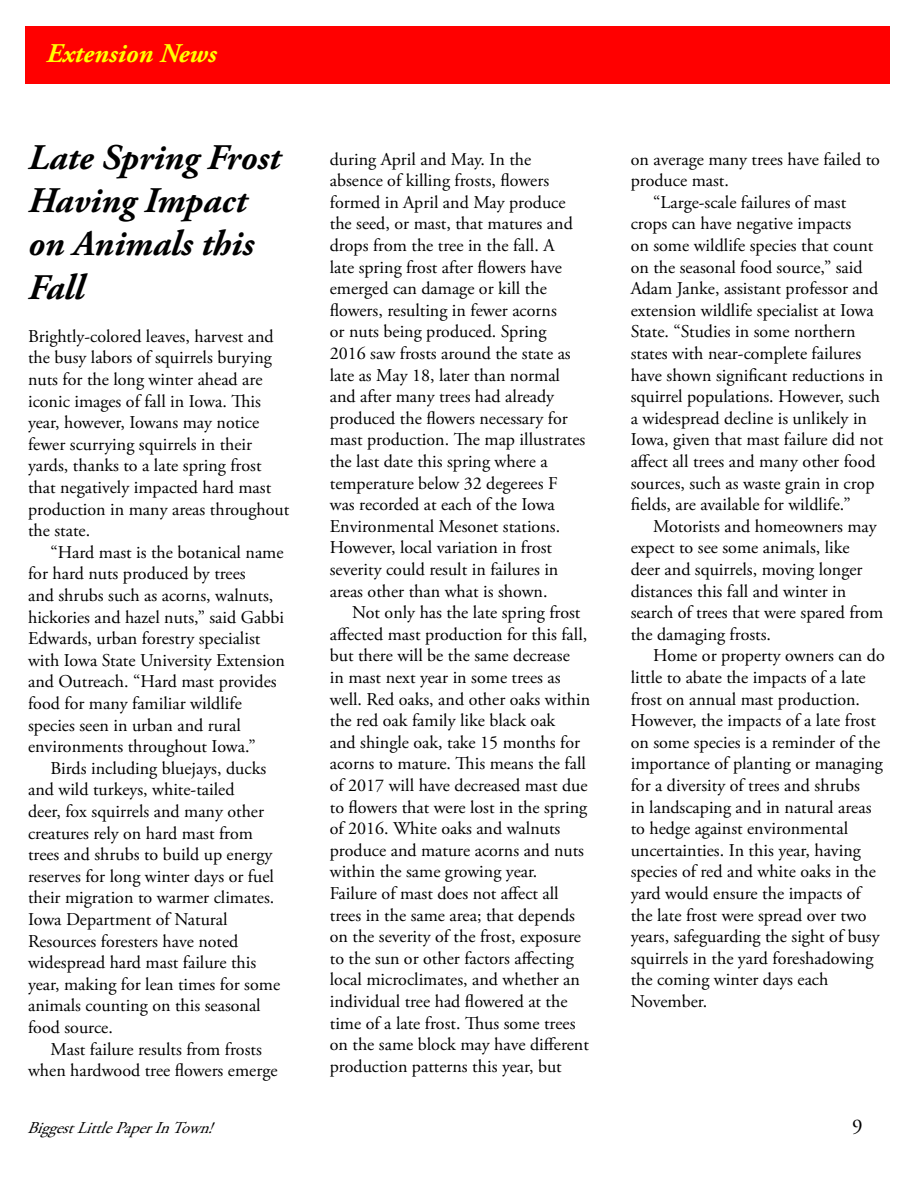
<style>
.page{position:relative;width:918px;height:1188px;background:#fff}
.page>*{position:absolute;margin:0;border:0;box-sizing:border-box;transform-origin:0 0}
.t1{font:italic 700 36px/43.2px "Adobe Garamond Pro";color:#000}
.t2{font:italic 700 27px "Adobe Garamond Pro";color:#ff0}
.t3{font:21px "Adobe Garamond Pro";color:#000}
.t4{font:18px/21.6px "Adobe Garamond Pro";color:#000}
.t5{font:italic 16.5px "Adobe Garamond Pro";color:#000}
</style>
<div class="page">
<div style="left:26px;top:26px;width:864px;height:57px;background:#f00"></div>
<h2 class="t2" style="left:46px;top:38px;width:172px">Extension News</h2>
<h1 class="t1" style="left:28px;top:137px;width:254px">Late Spring Frost<br>Having Impact on Animals this<br>Fall</h1>
<p class="t4" style="left:28px;top:326px;width:263px">Brightly-colored leaves, harvest and the busy labors of squirrels burying nuts for the long winter ahead are iconic images of fall in Iowa. This year, however, Iowans may notice fewer scurrying squirrels in their yards, thanks to a late spring frost that negatively impacted hard mast production in many areas throughout the state.</p>
<p class="t4" style="left:28px;top:542px;width:258px;text-indent:23px">“Hard mast is the botanical name for hard nuts produced by trees<br>and shrubs such as acorns, walnuts, hickories and hazel nuts,” said Gabbi Edwards, urban forestry specialist with Iowa State University Extension and Outreach. “Hard mast provides food for many familiar wildlife species seen in urban and rural environments throughout Iowa.”</p>
<p class="t4" style="left:28px;top:758px;width:254px;text-indent:23px">Birds including bluejays, ducks and wild turkeys, white-tailed<br>deer, fox squirrels and many other creatures rely on hard mast from trees and shrubs to build up energy reserves for long winter days or fuel their migration to warmer climates.<br>Iowa Department of Natural<br>Resources foresters have noted widespread hard mast failure this year, making for lean times for some animals counting on this seasonal food source.</p>
<p class="t4" style="left:28px;top:1039px;width:251px;text-align:center">Mast failure results from frosts when hardwood tree flowers emerge</p>
<p class="t4" style="left:330px;top:149px;width:257px">during April and May. In the absence of killing frosts, flowers formed in April and May produce the seed, or mast, that matures and drops from the tree in the fall. A<br>late spring frost after flowers have emerged can damage or kill the flowers, resulting in fewer acorns<br>or nuts being produced. Spring<br>2016 saw frosts around the state as late as May 18, later than normal and after many trees had already produced the flowers necessary for mast production. The map illustrates the last date this spring where a temperature below 32 degerees F was recorded at each of the Iowa<br>Environmental Mesonet stations.<br>However, local variation in frost severity could result in failures in areas other than what is shown.</p>
<p class="t4" style="left:330px;top:602px;width:262px;text-indent:22px">Not only has the late spring frost affected mast production for this fall, but there will be the same decrease<br>in mast next year in some trees as well. Red oaks, and other oaks within the red oak family like black oak<br>and shingle oak, take 15 months for acorns to mature. This means the fall of 2017 will have decreased mast due to flowers that were lost in the spring of 2016. White oaks and walnuts produce and mature acorns and nuts within the same growing year.<br>Failure of mast does not affect all trees in the same area; that depends on the severity of the frost, exposure to the sun or other factors affecting local microclimates, and whether an individual tree had flowered at the time of a late frost. Thus some trees on the same block may have different production patterns this year, but</p>
<p class="t4" style="left:631px;top:149px;width:251px">on average many trees have failed to</p>
<p class="t4" style="left:631px;top:170px;width:100px">produce mast.</p>
<p class="t4" style="left:653px;top:192px;width:195px">“Large-scale failures of mast</p>
<p class="t4" style="left:631px;top:214px;width:222px">crops can have negative impacts</p>
<p class="t4" style="left:631px;top:235px;width:244px">on some wildlife species that count</p>
<p class="t4" style="left:631px;top:257px;width:233px">on the seasonal food source,” said</p>
<p class="t4" style="left:631px;top:278px;width:249px">Adam Janke, assistant professor and</p>
<p class="t4" style="left:631px;top:300px;width:244px">extension wildlife specialist at Iowa</p>
<p class="t4" style="left:631px;top:322px;width:227px">State. “Studies in some northern</p>
<p class="t4" style="left:631px;top:343px;width:232px">states with near-complete failures</p>
<p class="t4" style="left:631px;top:365px;width:254px">have shown significant reductions in</p>
<p class="t4" style="left:631px;top:386px;width:251px">squirrel populations. However, such</p>
<p class="t4" style="left:631px;top:408px;width:238px">a widespread decline is unlikely in</p>
<p class="t4" style="left:631px;top:430px;width:254px">Iowa, given that mast failure did not</p>
<p class="t4" style="left:631px;top:451px;width:246px">affect all trees and many other food</p>
<p class="t4" style="left:631px;top:473px;width:245px">sources, such as waste grain in crop</p>
<p class="t4" style="left:631px;top:494px;width:221px">fields, are available for wildlife.”</p>
<p class="t4" style="left:653px;top:516px;width:225px">Motorists and homeowners may</p>
<p class="t4" style="left:631px;top:538px;width:221px">expect to see some animals, like</p>
<p class="t4" style="left:631px;top:559px;width:233px">deer and squirrels, moving longer</p>
<p class="t4" style="left:631px;top:581px;width:217px">distances this fall and winter in</p>
<p class="t4" style="left:631px;top:602px;width:254px">search of trees that were spared from</p>
<p class="t4" style="left:631px;top:624px;width:142px">the damaging frosts.</p>
<p class="t4" style="left:653px;top:646px;width:233px">Home or property owners can do</p>
<p class="t4" style="left:631px;top:667px;width:236px">little to abate the impacts of a late</p>
<p class="t4" style="left:631px;top:689px;width:231px">frost on annual mast production.</p>
<p class="t4" style="left:631px;top:710px;width:247px">However, the impacts of a late frost</p>
<p class="t4" style="left:631px;top:732px;width:251px">on some species is a reminder of the</p>
<p class="t4" style="left:631px;top:754px;width:254px">importance of planting or managing</p>
<p class="t4" style="left:631px;top:775px;width:231px">for a diversity of trees and shrubs</p>
<p class="t4" style="left:631px;top:797px;width:242px">in landscaping and in natural areas</p>
<p class="t4" style="left:631px;top:818px;width:219px">to hedge against environmental</p>
<p class="t4" style="left:631px;top:840px;width:232px">uncertainties. In this year, having</p>
<p class="t4" style="left:631px;top:862px;width:247px">species of red and white oaks in the</p>
<p class="t4" style="left:631px;top:883px;width:232px">yard would ensure the impacts of</p>
<p class="t4" style="left:631px;top:905px;width:237px">the late frost were spread over two</p>
<p class="t4" style="left:631px;top:926px;width:250px">years, safeguarding the sight of busy</p>
<p class="t4" style="left:631px;top:948px;width:244px">squirrels in the yard foreshadowing</p>
<p class="t4" style="left:631px;top:970px;width:199px">the coming winter days each</p>
<p class="t4" style="left:631px;top:991px;width:78px">November.</p>
<p class="t5" style="left:27px;top:1118px;width:195px">BiggestLittlePaperInTown!</p>
<p class="t3" style="left:852px;top:1114px;width:12px">9</p>
</div>
